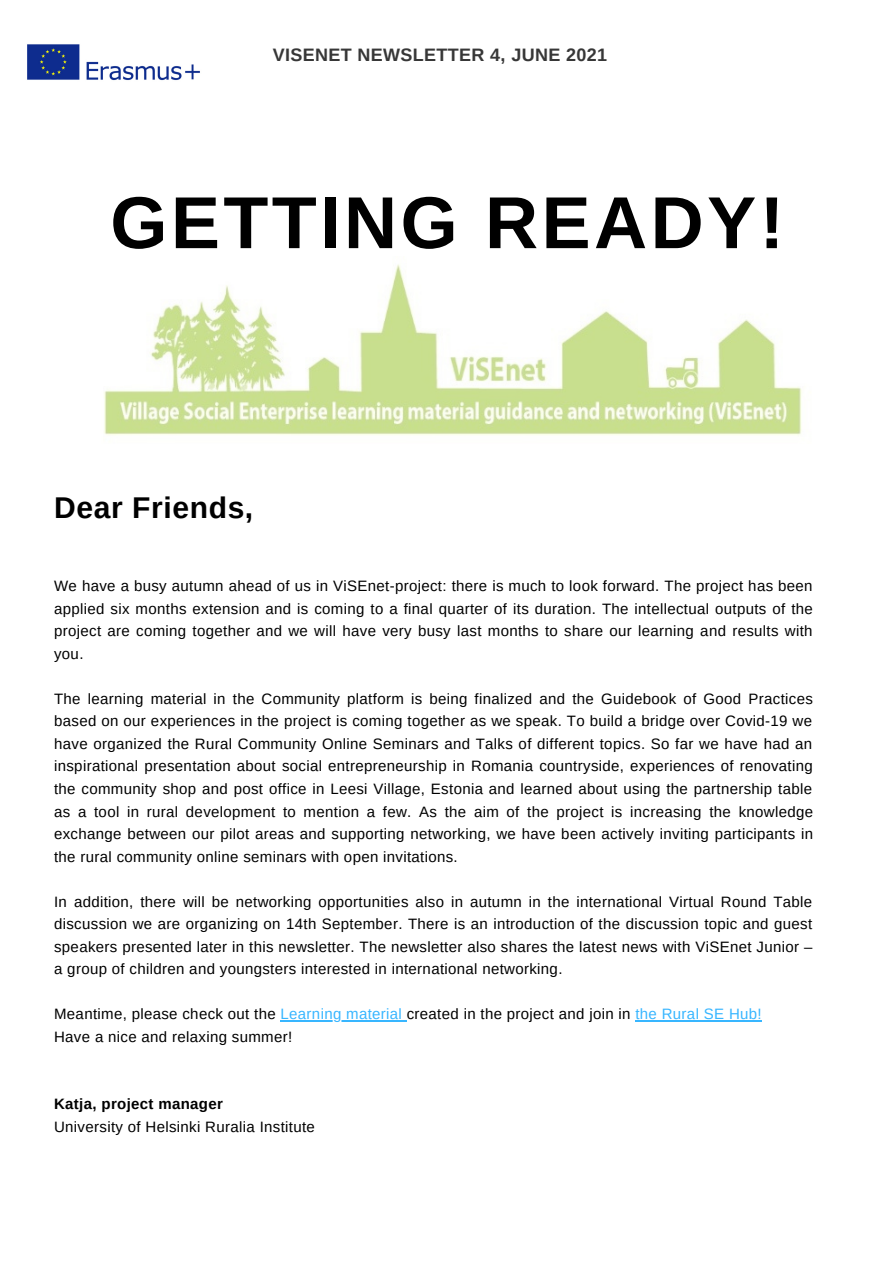
<style>
.page{position:relative;width:894px;height:1264px;background:#fff}
.page>*{position:absolute;margin:0;border:0;box-sizing:border-box;transform-origin:0 0}
.t1{font:700 73.5px "Arimo";letter-spacing:.045em;color:#000}
.t2{font:700 30px "Arimo";letter-spacing:.02em;color:#000}
.t3{font:700 18px "Arimo";letter-spacing:.02em;color:#373737}
.t4{font:15px/22.5px "Arimo";letter-spacing:.02em;color:#000;text-align:justify}
.t5{font:700 15px "Arimo";letter-spacing:.02em;color:#000}
.s1{color:#38b6ff}
</style>
<div class="page">
<img style="left:103px;top:264px;width:699px;height:172px">
<hr style="left:280px;top:1020px;width:126px;height:1px;background:#38b6ff">
<hr style="left:635px;top:1020px;width:126px;height:1px;background:#38b6ff">
<img style="left:27px;top:44px;width:173px;height:37px">
<p class="t3" style="left:273px;top:45px;width:335px">VISENET NEWSLETTER 4, JUNE 2021</p>
<p class="t1" style="left:110px;top:182px;width:675px">GETTING READY!</p>
<p class="t2" style="left:54px;top:491px;width:200px">Dear Friends,</p>
<p class="t4" style="left:54px;top:574px;width:760px">We have a busy autumn ahead of us in ViSEnet-project: there is much to look forward. The project has been applied six months extension and is coming to a final quarter of its duration. The intellectual outputs of the project are coming together and we will have very busy last months to share our learning and results with you.</p>
<p class="t4" style="left:54px;top:687px;width:760px">The learning material in the Community platform is being finalized and the Guidebook of Good Practices based on our experiences in the project is coming together as we speak. To build a bridge over Covid-19 we have organized the Rural Community Online Seminars and Talks of different topics. So far we have had an inspirational presentation about social entrepreneurship in Romania countryside, experiences of renovating the community shop and post office in Leesi Village, Estonia and learned about using the partnership table as a tool in rural development to mention a few. As the aim of the project is increasing the knowledge exchange between our pilot areas and supporting networking, we have been actively inviting participants in the rural community online seminars with open invitations.</p>
<p class="t4" style="left:54px;top:890px;width:759px">In addition, there will be networking opportunities also in autumn in the international Virtual Round Table discussion we are organizing on 14th September. There is an introduction of the discussion topic and guest speakers presented later in this newsletter. The newsletter also shares the latest news with ViSEnet Junior – a group of children and youngsters interested in international networking.</p>
<p class="t4" style="left:54px;top:1002px;width:709px">Meantime, please check out the <span class="s1">Learning material</span> created in the project and join in <span class="s1">the Rural SE Hub!</span></p>
<p class="t4" style="left:54px;top:1025px;width:239px">Have a nice and relaxing summer!</p>
<p class="t5" style="left:54px;top:1095px;width:170px">Katja, project manager</p>
<p class="t4" style="left:54px;top:1115px;width:262px">University of Helsinki Ruralia Institute</p>
</div>
